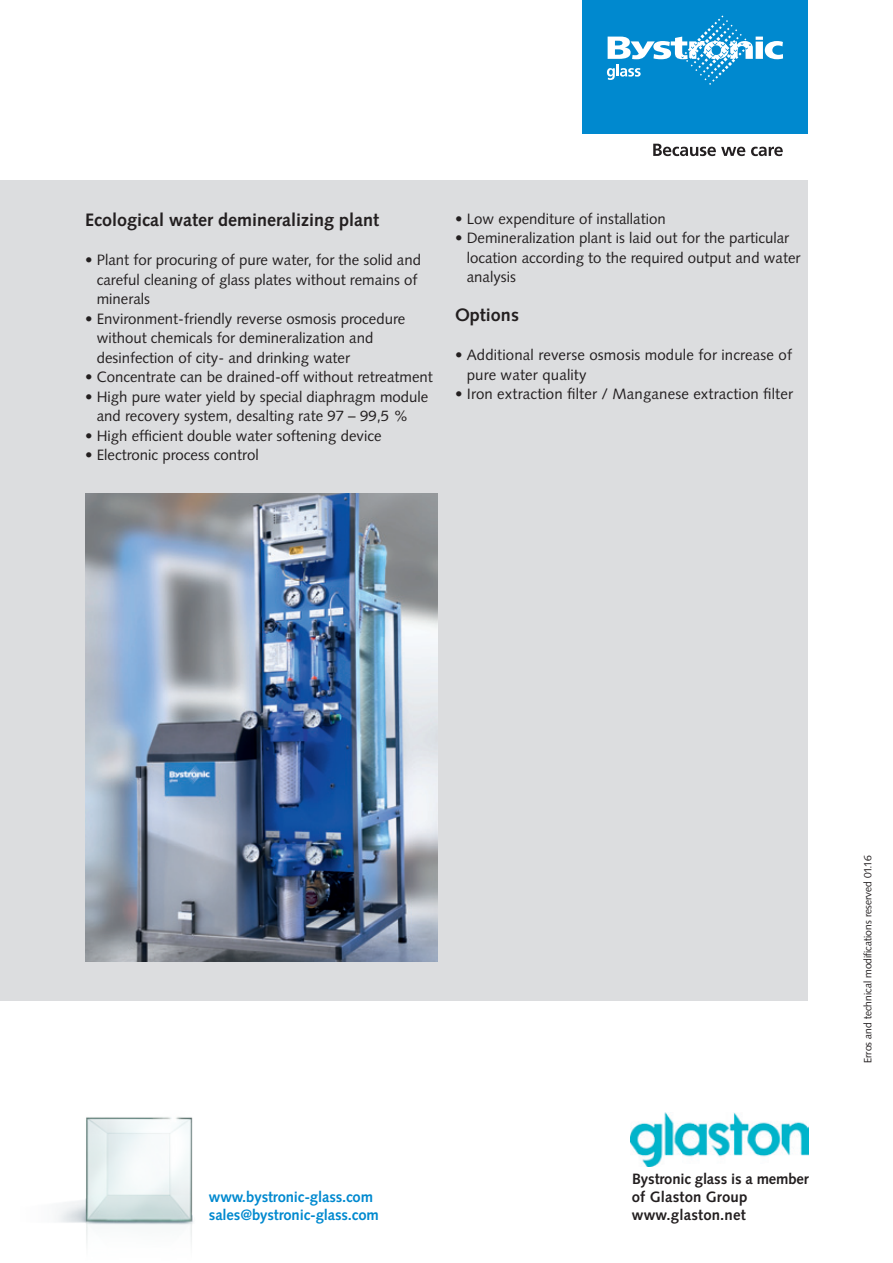
<style>
.page{position:relative;width:893px;height:1263px;background:#fff}
.page>*{position:absolute;margin:0;border:0;box-sizing:border-box;transform-origin:0 0}
.t1{font:700 18px "Syntax LT Std";color:#231f20}
.t2{font:15px/19.5px "Syntax LT Std";color:#231f20}
.t3{font:700 15px "Syntax LT Std";letter-spacing:-.01em;color:#0089cf}
.t4{font:700 15px/18px "Syntax LT Std";letter-spacing:-.01em;color:#231f20}
.t5{font:700 15px "Syntax LT Std";letter-spacing:.01em;color:#231f20}
.t6{font:10.5px "Synthese BSK";color:#231f20}
</style>
<div class="page">
<div style="left:0;top:180px;width:808px;height:821px;background:#dcdddf"></div>
<div style="left:583px;top:0;width:225px;height:133px;background:#0089cf"></div>
<svg style="left:607px;top:15px;width:176px;height:70px"></svg>
<svg style="left:653px;top:144px;width:92px;height:12px"></svg>
<svg style="left:751px;top:147px;width:32px;height:9px"></svg>
<img style="left:56px;top:1117px;width:137px;height:127px">
<img style="left:85px;top:493px;width:353px;height:468px">
<img style="left:631px;top:1112px;width:177px;height:54px">
<p class="t1" style="left:85px;top:210px;width:296px">Ecological water demineralizing plant</p>
<p class="t2" style="left:97px;top:250px;width:326px;text-indent:-12px">• Plant for procuring of pure water, for the solid and careful cleaning of glass plates without remains of minerals</p>
<p class="t2" style="left:97px;top:309px;width:310px;text-indent:-12px">• Environment-friendly reverse osmosis procedure without chemicals for demineralization and desinfection of city- and drinking water</p>
<p class="t2" style="left:85px;top:367px;width:349px">• Concentrate can be drained-off without retreatment</p>
<p class="t2" style="left:85px;top:387px;width:345px;text-align:center">• High pure water yield by special diaphragm module and recovery system, desalting rate 97 – 99,5 %</p>
<p class="t2" style="left:85px;top:426px;width:298px">• High efficient double water softening device</p>
<p class="t2" style="left:85px;top:445px;width:175px">• Electronic process control</p>
<p class="t2" style="left:455px;top:209px;width:212px">• Low expenditure of installation</p>
<p class="t2" style="left:467px;top:228px;width:335px;text-indent:-12px">• Demineralization plant is laid out for the particular location according to the required output and water analysis</p>
<p class="t1" style="left:455px;top:305px;width:65px">Options</p>
<p class="t2" style="left:467px;top:345px;width:327px;text-indent:-12px">• Additional reverse osmosis module for increase of pure water quality</p>
<p class="t2" style="left:455px;top:384px;width:340px">• Iron extraction filter / Manganese extraction filter</p>
<p class="t3" style="left:209px;top:1188px;width:166px">www.bystronic-glass.com</p>
<p class="t3" style="left:209px;top:1206px;width:171px">sales@bystronic-glass.com</p>
<p class="t4" style="left:632px;top:1170px;width:178px">Bystronic glass is a member of Glaston Group</p>
<p class="t5" style="left:632px;top:1206px;width:115px">www.glaston.net</p>
<p class="t6" style="left:862px;top:1063px;width:209px;rotate:-90deg">Erros and technical modifications reserved 01.16</p>
</div>
